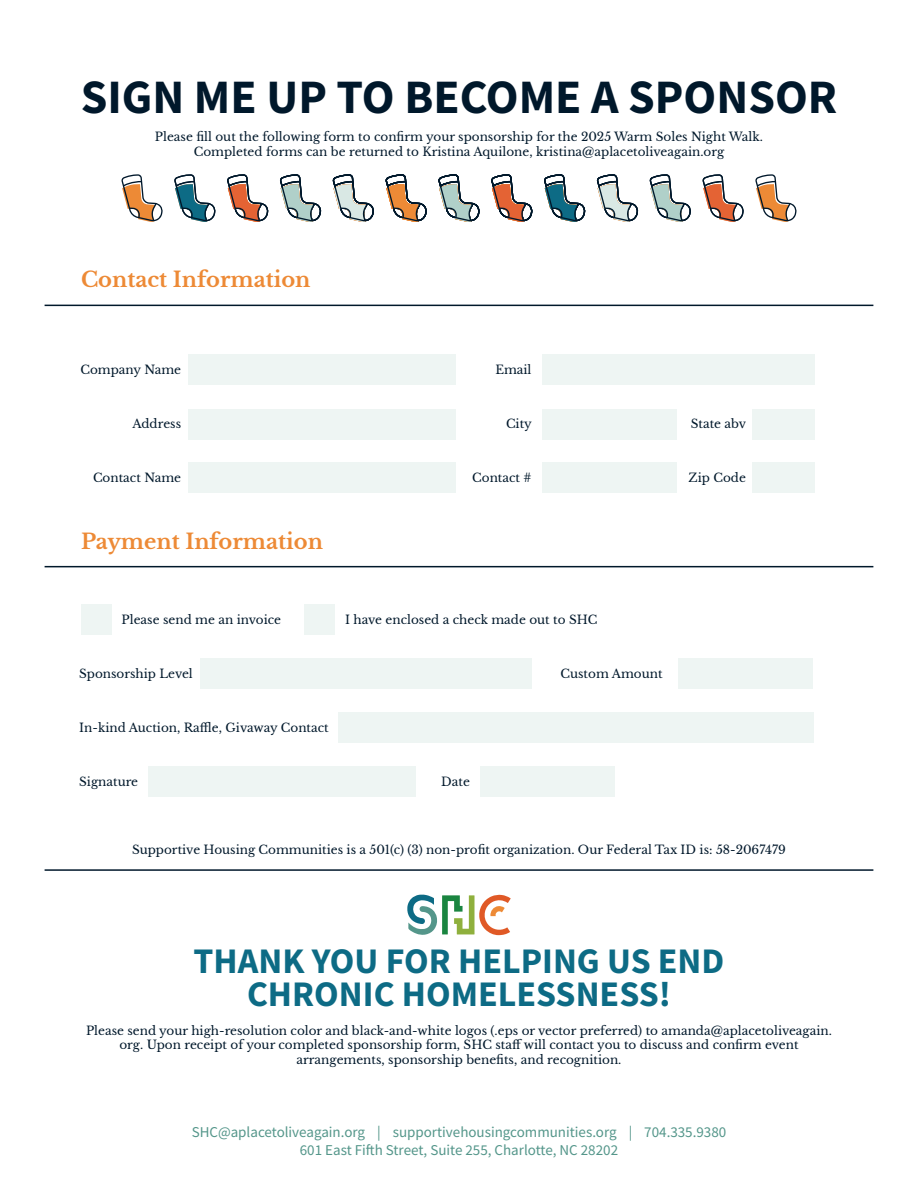
<style>
.page{position:relative;width:918px;height:1188px;background:#fff}
.page>*{position:absolute;margin:0;border:0;box-sizing:border-box;transform-origin:0 0}
.t1{font:700 48px "Source Sans Pro";color:#00182b}
.t2{font:700 36px/33px "Source Sans Pro";color:#0d6b85;text-align:center}
.t3{font:700 21px "Libre Baskerville";color:#ed8a36}
.t4{font:15px "Source Sans Pro";color:#54968a}
.t5{font:12px/14.4px "Libre Baskerville";color:#00182b;text-align:center}
</style>
<div class="page">
<svg style="left:407px;top:895px;width:104px;height:40px"></svg>
<div style="left:188px;top:355px;width:268px;height:30px;background:#eef5f3"></div>
<div style="left:200px;top:658px;width:332px;height:31px;background:#eef5f3"></div>
<div style="left:338px;top:713px;width:475px;height:30px;background:#eef5f3"></div>
<div style="left:188px;top:409px;width:268px;height:30px;background:#eef5f3"></div>
<div style="left:188px;top:462px;width:268px;height:31px;background:#eef5f3"></div>
<div style="left:148px;top:767px;width:268px;height:30px;background:#eef5f3"></div>
<div style="left:542px;top:355px;width:273px;height:30px;background:#eef5f3"></div>
<div style="left:542px;top:462px;width:135px;height:31px;background:#eef5f3"></div>
<div style="left:679px;top:658px;width:134px;height:31px;background:#eef5f3"></div>
<div style="left:542px;top:409px;width:135px;height:30px;background:#eef5f3"></div>
<div style="left:480px;top:767px;width:135px;height:30px;background:#eef5f3"></div>
<div style="left:753px;top:409px;width:62px;height:30px;background:#eef5f3"></div>
<div style="left:753px;top:462px;width:62px;height:31px;background:#eef5f3"></div>
<hr style="left:45px;top:305px;width:828px;height:1px;background:#00182b">
<hr style="left:45px;top:566px;width:828px;height:1px;background:#00182b">
<hr style="left:45px;top:869px;width:828px;height:2px;background:#00182b">
<div style="left:81px;top:604px;width:30px;height:31px;background:#eef5f3"></div>
<div style="left:305px;top:604px;width:30px;height:31px;background:#eef5f3"></div>
<svg style="left:121px;top:174px;width:42px;height:48px"></svg>
<svg style="left:174px;top:174px;width:42px;height:48px"></svg>
<svg style="left:227px;top:174px;width:42px;height:48px"></svg>
<svg style="left:280px;top:174px;width:41px;height:48px"></svg>
<svg style="left:332px;top:174px;width:42px;height:48px"></svg>
<svg style="left:385px;top:174px;width:42px;height:48px"></svg>
<svg style="left:438px;top:174px;width:42px;height:48px"></svg>
<svg style="left:491px;top:174px;width:42px;height:48px"></svg>
<svg style="left:544px;top:174px;width:41px;height:48px"></svg>
<svg style="left:597px;top:174px;width:41px;height:48px"></svg>
<svg style="left:649px;top:174px;width:42px;height:48px"></svg>
<svg style="left:702px;top:174px;width:42px;height:48px"></svg>
<svg style="left:755px;top:174px;width:42px;height:48px"></svg>
<p class="t1" style="left:81px;top:64px;width:758px">SIGN ME UP TO BECOME A SPONSOR</p>
<p class="t5" style="left:155px;top:130px;width:610px">Please fill out the following form to confirm your sponsorship for the 2025 Warm Soles Night Walk.<br>Completed forms can be returned to Kristina Aquilone, kristina@aplacetoliveagain.org</p>
<p class="t3" style="left:81px;top:267px;width:231px">Contact Information</p>
<p class="t5" style="left:80px;top:363px;width:102px">Company Name</p>
<p class="t5" style="left:495px;top:363px;width:38px">Email</p>
<p class="t5" style="left:132px;top:417px;width:50px">Address</p>
<p class="t5" style="left:506px;top:417px;width:27px">City</p>
<p class="t5" style="left:93px;top:471px;width:90px">Contact Name</p>
<p class="t5" style="left:472px;top:471px;width:61px">Contact #</p>
<p class="t3" style="left:81px;top:528px;width:243px">Payment Information</p>
<p class="t5" style="left:122px;top:612px;width:161px">Please send me an invoice</p>
<p class="t5" style="left:345px;top:612px;width:254px">I have enclosed a check made out to SHC</p>
<p class="t5" style="left:79px;top:666px;width:115px">Sponsorship Level</p>
<p class="t5" style="left:79px;top:721px;width:251px">In-kind Auction, Raffle, Givaway Contact</p>
<p class="t5" style="left:79px;top:775px;width:60px">Signature</p>
<p class="t5" style="left:441px;top:775px;width:30px">Date</p>
<p class="t5" style="left:561px;top:666px;width:104px">Custom Amount</p>
<p class="t5" style="left:691px;top:417px;width:57px">State abv</p>
<p class="t5" style="left:689px;top:471px;width:59px">Zip Code</p>
<p class="t5" style="left:132px;top:843px;width:655px">Supportive Housing Communities is a 501(c) (3) non-profit organization. Our Federal Tax ID is: 58-2067479</p>
<p class="t2" style="left:194px;top:944px;width:532px">THANK YOU FOR HELPING US END<br>CHRONIC HOMELESSNESS!</p>
<p class="t5" style="left:86px;top:1024px;width:747px">Please send your high-resolution color and black-and-white logos (.eps or vector preferred) to amanda@aplacetoliveagain. org. Upon receipt of your completed sponsorship form, SHC staff will contact you to discuss and confirm event arrangements, sponsorship benefits, and recognition.</p>
<p class="t4" style="left:192px;top:1122px;width:536px">SHC@aplacetoliveagain.org | supportivehousingcommunities.org | 704.335.9380</p>
<p class="t4" style="left:300px;top:1140px;width:320px">601 East Fifth Street, Suite 255, Charlotte, NC 28202</p>
</div>
